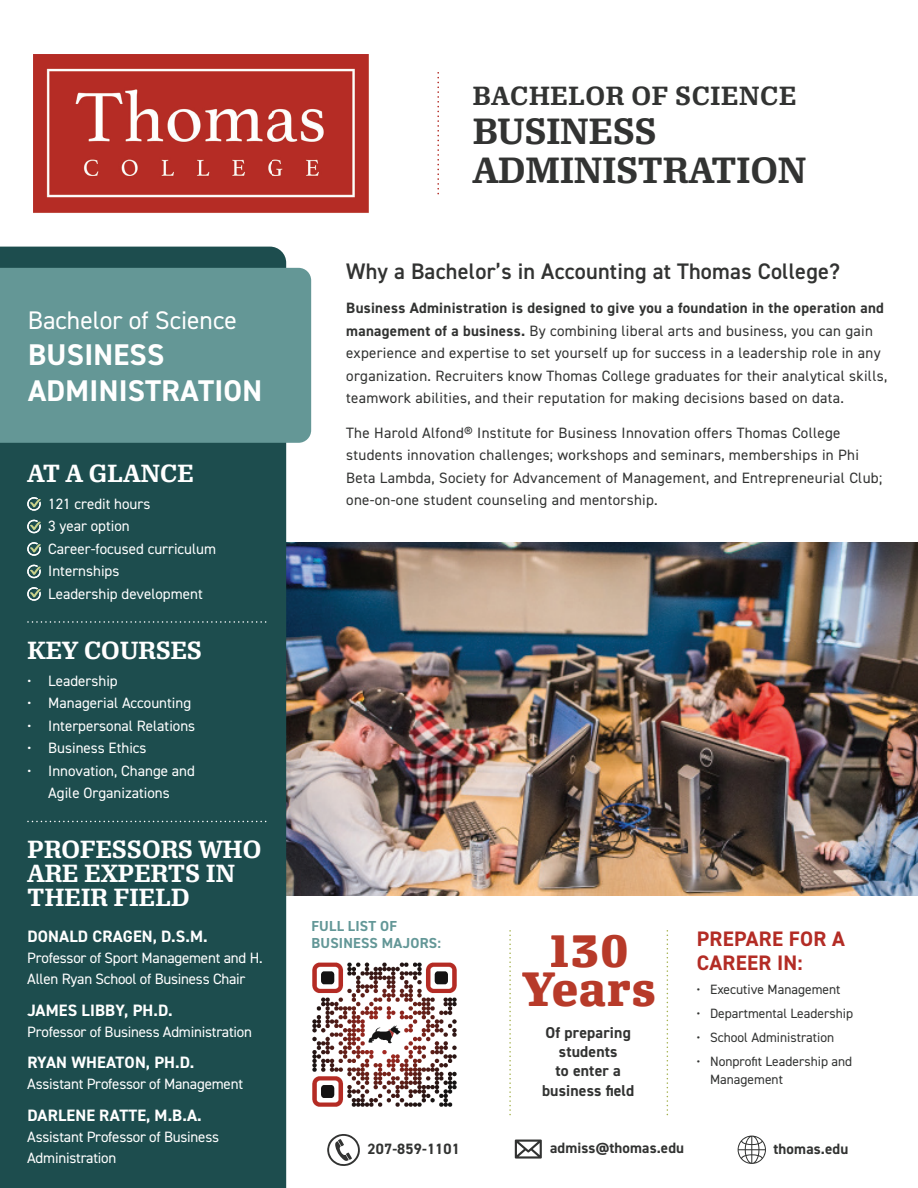
<style>
.page{position:relative;width:918px;height:1188px;background:#fff}
.page>*{position:absolute;margin:0;border:0;box-sizing:border-box;transform-origin:0 0}
.t1{font:49.5px/39px "Oso Serif VF";color:#b73a29;text-align:center}
.t2{font:37.5px/39px "Oso Serif VF";letter-spacing:-.02em;color:#323332}
.t3{font:700 30px/35.8px "DIN2014";letter-spacing:.01em;color:#fff}
.t4{font:27px "Oso Serif VF";color:#323332}
.t5{font:25.5px/24px "Oso Serif VF";letter-spacing:-.02em;color:#fff}
.t6{font:25.5px "DIN2014";color:#fff}
.t7{font:600 22.5px "DIN2014";letter-spacing:.01em;color:#323332}
.t8{font:700 21px/24px "DIN2014";letter-spacing:.015em;color:#b32c25}
.t9{font:700 16.5px "DIN2014";letter-spacing:.01em;color:#fff}
.t10{font:700 15.75px/19.4px "DIN2014";letter-spacing:.01em;color:#323332;text-align:center}
.t11{font:15px/22.5px "DIN2014";letter-spacing:.02em;color:#323332}
.t12{font:15px/22.5px "DIN2014";color:#fff}
.t13{font:700 15px "DIN2014";letter-spacing:.01em;color:#323332}
.t14{font:700 14.55px/17.4px "DIN2014";letter-spacing:.015em;color:#639797}
.t15{font:13.5px/18px "DIN2014";color:#323332}
.s1{font-weight:700}
</style>
<div class="page">
<img style="left:286px;top:543px;width:632px;height:352px">
<div style="left:0;top:247px;width:286px;height:941px;background:#1d4d4e"></div>
<svg style="left:327px;top:1134px;width:33px;height:32px"></svg>
<svg style="left:515px;top:1140px;width:27px;height:19px"></svg>
<svg style="left:738px;top:1136px;width:28px;height:28px"></svg>
<img style="left:33px;top:54px;width:336px;height:159px">
<svg style="left:437px;top:72px;width:2px;height:122px"></svg>
<svg style="left:27px;top:621px;width:239px;height:2px"></svg>
<svg style="left:27px;top:821px;width:239px;height:1px"></svg>
<svg style="left:667px;top:930px;width:1px;height:185px"></svg>
<div style="left:0;top:268px;width:311px;height:175px;background:#649796"></div>
<img style="left:312px;top:962px;width:145px;height:145px">
<svg style="left:509px;top:930px;width:2px;height:185px"></svg>
<svg style="left:27px;top:497px;width:14px;height:14px"></svg>
<svg style="left:27px;top:520px;width:14px;height:13px"></svg>
<svg style="left:27px;top:542px;width:14px;height:14px"></svg>
<svg style="left:27px;top:565px;width:14px;height:13px"></svg>
<svg style="left:27px;top:587px;width:14px;height:14px"></svg>
<h3 class="t6" style="left:28px;top:305px;width:210px">Bachelor of Science</h3>
<h3 class="t3" style="left:28px;top:337px;width:236px">BUSINESS<br>ADMINISTRATION</h3>
<h3 class="t5" style="left:27px;top:461px;width:168px">AT A GLANCE</h3>
<p class="t12" style="left:48px;top:492px;width:169px">121 credit hours<br>3 year option<br>Career-focused curriculum<br>Internships<br>Leadership development</p>
<h3 class="t5" style="left:27px;top:638px;width:176px">KEY COURSES</h3>
<p class="t12" style="left:27px;top:669px;width:92px">• Leadership</p>
<p class="t12" style="left:27px;top:692px;width:165px">• Managerial Accounting</p>
<p class="t12" style="left:27px;top:714px;width:170px">• Interpersonal Relations</p>
<p class="t12" style="left:27px;top:737px;width:121px">• Business Ethics</p>
<p class="t12" style="left:27px;top:759px;width:169px;text-align:center">• Innovation, Change and<br>Agile Organizations</p>
<h3 class="t5" style="left:27px;top:837px;width:236px">PROFESSORS WHO<br>ARE EXPERTS IN<br>THEIR FIELD</h3>
<p class="t9" style="left:27px;top:926px;width:182px">DONALD CRAGEN, D.S.M.</p>
<p class="t12" style="left:27px;top:947px;width:237px;line-height:21px">Professor of Sport Management and H.<br>Allen Ryan School of Business Chair</p>
<p class="t9" style="left:27px;top:999px;width:147px">JAMES LIBBY, PH.D.</p>
<p class="t12" style="left:27px;top:1020px;width:226px">Professor of Business Administration</p>
<p class="t9" style="left:27px;top:1052px;width:169px">RYAN WHEATON, PH.D.</p>
<p class="t12" style="left:27px;top:1073px;width:217px">Assistant Professor of Management</p>
<p class="t9" style="left:27px;top:1104px;width:176px">DARLENE RATTE, M.B.A.</p>
<p class="t12" style="left:27px;top:1126px;width:193px;line-height:21px">Assistant Professor of Business<br>Administration</p>
<h3 class="t4" style="left:472px;top:79px;width:326px">BACHELOR OF SCIENCE</h3>
<h2 class="t2" style="left:472px;top:111px;width:336px">BUSINESS<br>ADMINISTRATION</h2>
<h3 class="t7" style="left:346px;top:256px;width:495px">Why a Bachelor’s in Accounting at Thomas College?</h3>
<p class="t11" style="left:346px;top:297px;width:543px"><span class="s1">Business Administration is designed to give you a foundation in the operation and management of a business.</span> By combining liberal arts and business, you can gain experience and expertise to set yourself up for success in a leadership role in any organization. Recruiters know Thomas College graduates for their analytical skills, teamwork abilities, and their reputation for making decisions based on data.</p>
<p class="t11" style="left:346px;top:421px;width:537px">The Harold Alfond® Institute for Business Innovation offers Thomas College students innovation challenges; workshops and seminars, memberships in Phi Beta Lambda, Society for Advancement of Management, and Entrepreneurial Club; one-on-one student counseling and mentorship.</p>
<p class="t14" style="left:311px;top:917px;width:131px">FULL LIST OF<br>BUSINESS MAJORS:</p>
<h1 class="t1" style="left:522px;top:930px;width:135px">130<br>Years</h1>
<p class="t10" style="left:542px;top:1022px;width:94px">Of preparing students<br>to enter a business field</p>
<h3 class="t8" style="left:697px;top:927px;width:150px">PREPARE FOR A<br>CAREER IN:</h3>
<p class="t15" style="left:697px;top:981px;width:145px">• Executive Management</p>
<p class="t15" style="left:697px;top:1005px;width:158px">• Departmental Leadership</p>
<p class="t15" style="left:697px;top:1029px;width:139px">• School Administration</p>
<p class="t15" style="left:710px;top:1053px;width:144px;text-indent:-14px">• Nonprofit Leadership and<br>Management</p>
<p class="t13" style="left:368px;top:1139px;width:94px">207-859-1101</p>
<p class="t13" style="left:550px;top:1138px;width:136px">admiss@thomas.edu</p>
<p class="t13" style="left:774px;top:1139px;width:76px">thomas.edu</p>
</div>
